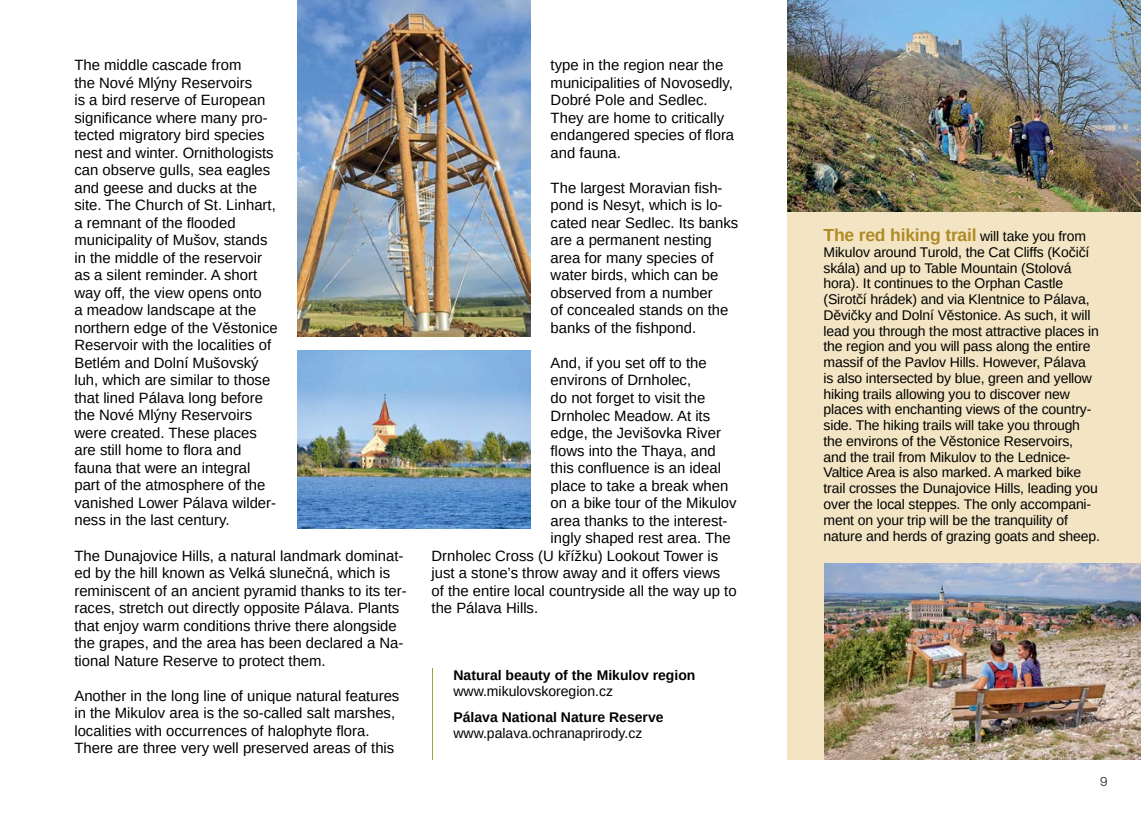
<style>
.page{position:relative;width:1141px;height:819px;background:#fff}
.page>*{position:absolute;margin:0;border:0;box-sizing:border-box;transform-origin:0 0}
.t1{font:700 17.5px "Arimo";letter-spacing:-.01em;color:#af8a25}
.t2{font:14.88px/17.5px "Arimo";color:#000}
.t3{font:14px/15.8px "Arimo";letter-spacing:-.01em;color:#000}
.t4{font:700 14px "Arimo";color:#000}
.t5{font:14px "Nimbus Sans DOT";color:#424032}
.s1{font-weight:400;font-size:14px;color:#000}
</style>
<div class="page">
<div style="left:787px;top:0;width:354px;height:759px;background:#f3e5c3"></div>
<img style="left:298px;top:351px;width:233px;height:177px">
<img style="left:787px;top:0;width:354px;height:211px">
<img style="left:298px;top:0;width:233px;height:336px">
<hr style="left:432px;top:667px;width:1px;height:92px;background:#92aa3d">
<img style="left:824px;top:563px;width:317px;height:196px">
<p class="t2" style="left:74px;top:57px;width:205px">The middle cascade from<br>the Nové Mlýny Reservoirs<br>is a bird reserve of European significance where many pro&shy;tected migratory bird species nest and winter. Ornithologists can observe gulls, sea eagles and geese and ducks at the site. The Church of St. Linhart, a remnant of the flooded municipality of Mušov, stands in the middle of the reservoir as a silent reminder. A short way off, the view opens onto<br>a meadow landscape at the northern edge of the Věstonice<br>Reservoir with the localities of<br>Betlém and Dolní Mušovský luh, which are similar to those that lined Pálava long before the Nové Mlýny Reservoirs were created. These places are still home to flora and fauna that were an integral part of the atmosphere of the vanished Lower Pálava wilder&shy;ness in the last century.</p>
<p class="t2" style="left:74px;top:546px;width:334px">The Dunajovice Hills, a natural landmark dominat&shy;ed by the hill known as Velká slunečná, which is reminiscent of an ancient pyramid thanks to its ter&shy;races, stretch out directly opposite Pálava. Plants that enjoy warm conditions thrive there alongside the grapes, and the area has been declared a Na&shy;tional Nature Reserve to protect them.</p>
<p class="t2" style="left:74px;top:686px;width:326px">Another in the long line of unique natural features in the Mikulov area is the so-called salt marshes, localities with occurrences of halophyte flora.<br>There are three very well preserved areas of this</p>
<p class="t2" style="left:551px;top:57px;width:185px">type in the region near the municipalities of Novosedly,<br>Dobré Pole and Sedlec.<br>They are home to critically endangered species of flora and fauna.</p>
<p class="t2" style="left:551px;top:179px;width:189px">The largest Moravian fish&shy;pond is Nesyt, which is lo&shy;cated near Sedlec. Its banks are a permanent nesting area for many species of water birds, which can be observed from a number<br>of concealed stands on the banks of the fishpond.</p>
<p class="t2" style="left:551px;top:354px;width:158px">And, if you set off to the</p>
<p class="t2" style="left:551px;top:371px;width:142px">environs of Drnholec,</p>
<p class="t2" style="left:551px;top:389px;width:156px">do not forget to visit the</p>
<p class="t2" style="left:551px;top:406px;width:161px">Drnholec Meadow. At its</p>
<p class="t2" style="left:551px;top:424px;width:172px">edge, the Jevišovka River</p>
<p class="t2" style="left:551px;top:441px;width:167px">flows into the Thaya, and</p>
<p class="t2" style="left:551px;top:459px;width:172px">this confluence is an ideal</p>
<p class="t2" style="left:551px;top:476px;width:179px">place to take a break when</p>
<p class="t2" style="left:551px;top:494px;width:188px">on a bike tour of the Mikulov</p>
<p class="t2" style="left:551px;top:511px;width:178px">area thanks to the interest-</p>
<p class="t2" style="left:551px;top:529px;width:181px">ingly shaped rest area. The</p>
<p class="t2" style="left:432px;top:546px;width:288px">Drnholec Cross (U křížku) Lookout Tower is</p>
<p class="t2" style="left:432px;top:564px;width:290px">just a stone’s throw away and it offers views</p>
<p class="t2" style="left:432px;top:581px;width:307px">of the entire local countryside all the way up to</p>
<p class="t2" style="left:432px;top:599px;width:108px">the Pálava Hills.</p>
<p class="t4" style="left:454px;top:665px;width:243px">Natural beauty of the Mikulov region</p>
<p class="t3" style="left:454px;top:683px;width:161px">www.mikulovskoregion.cz</p>
<p class="t4" style="left:454px;top:707px;width:212px">Pálava National Nature Reserve</p>
<p class="t3" style="left:454px;top:724px;width:190px">www.palava.ochranaprirody.cz</p>
<p class="t1" style="left:823px;top:223px;width:264px">The red hiking trail <span class="s1">will take you from</span></p>
<p class="t3" style="left:823px;top:244px;width:278px">Mikulov around Turold, the Cat Cliffs (Kočičí skála) and up to Table Mountain (Stolová hora). It continues to the Orphan Castle (Sirotčí hrádek) and via Klentnice to Pálava, Děvičky and Dolní Věstonice. As such, it will lead you through the most attractive places in the region and you will pass along the entire massif of the Pavlov Hills. However, Pálava<br>is also intersected by blue, green and yellow hiking trails allowing you to discover new places with enchanting views of the country&shy;side. The hiking trails will take you through the environs of the Věstonice Reservoirs,<br>and the trail from Mikulov to the Lednice-Valtice Area is also marked. A marked bike trail crosses the Dunajovice Hills, leading you over the local steppes. The only accompani&shy;ment on your trip will be the tranquility of nature and herds of grazing goats and sheep.</p>
<p class="t5" style="left:1100px;top:773px;width:10px">9</p>
</div>
